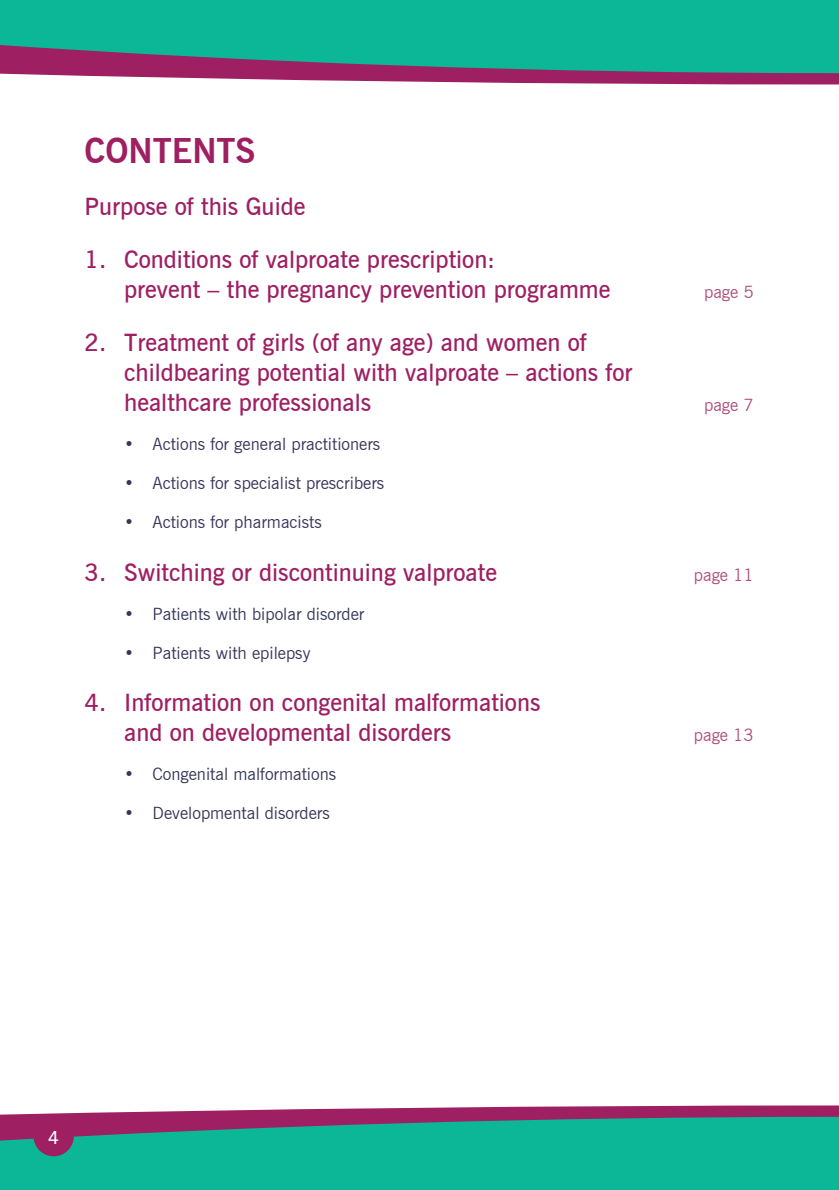
<style>
.page{position:relative;width:839px;height:1190px;background:#fff}
.page>*{position:absolute;margin:0;border:0;box-sizing:border-box;transform-origin:0 0}
.Headings_HCP{font:700 34px "News Gothic BT";color:#9e1f62}
.Subheadings_HCP{font:600 24px/30px "News Gothic BT";color:#9e1f62}
.t1{font:600 18px "News Gothic BT";color:#fff}
.t2{font:17px "News Gothic BT";color:#363759}
.t3{font:17px "News Gothic BT";color:#ae4f79}
</style>
<div class="page">
<svg style="left:0;top:1105px;width:839px;height:11px;fill:#9e1f62"></svg>
<svg style="left:0;top:1116px;width:839px;height:73px;background:#1ba690"></svg>
<div style="left:33px;top:1115px;width:41px;height:41px;background:#9e1f62;border-radius:50%"></div>
<svg style="left:0;top:73px;width:839px;height:11px;fill:#9e1f62"></svg>
<svg style="left:0;top:0;width:839px;height:73px;background:#1da38f"></svg>
<p class="Headings_HCP" style="left:84px;top:130px;width:173px">CONTENTS</p>
<p class="Subheadings_HCP" style="left:84px;top:192px;width:222px">Purpose of this Guide</p>
<p class="Subheadings_HCP" style="left:124px;top:244px;width:488px;text-indent:-40px">1. Conditions of valproate prescription:<br>prevent – the pregnancy prevention programme</p>
<p class="Subheadings_HCP" style="left:124px;top:327px;width:510px;text-indent:-40px">2. Treatment of girls (of any age) and women of childbearing potential with valproate – actions for healthcare professionals</p>
<p class="t3" style="left:704px;top:282px;width:51px">page 5</p>
<p class="t3" style="left:704px;top:394px;width:51px">page 7</p>
<p class="t2" style="left:124px;top:433px;width:258px">• Actions for general practitioners</p>
<p class="t2" style="left:124px;top:472px;width:261px">• Actions for specialist prescribers</p>
<p class="t2" style="left:124px;top:511px;width:199px">• Actions for pharmacists</p>
<p class="Subheadings_HCP" style="left:84px;top:557px;width:414px">3. Switching or discontinuing valproate</p>
<p class="t3" style="left:694px;top:564px;width:61px">page 11</p>
<p class="t2" style="left:124px;top:603px;width:242px">• Patients with bipolar disorder</p>
<p class="t2" style="left:124px;top:642px;width:188px">• Patients with epilepsy</p>
<p class="Subheadings_HCP" style="left:124px;top:687px;width:418px;text-indent:-40px">4. Information on congenital malformations and on developmental disorders</p>
<p class="t3" style="left:694px;top:725px;width:61px">page 13</p>
<p class="t2" style="left:124px;top:764px;width:213px">• Congenital malformations</p>
<p class="t2" style="left:124px;top:803px;width:207px">• Developmental disorders</p>
<p class="t1" style="left:48px;top:1126px;width:12px">4</p>
</div>
